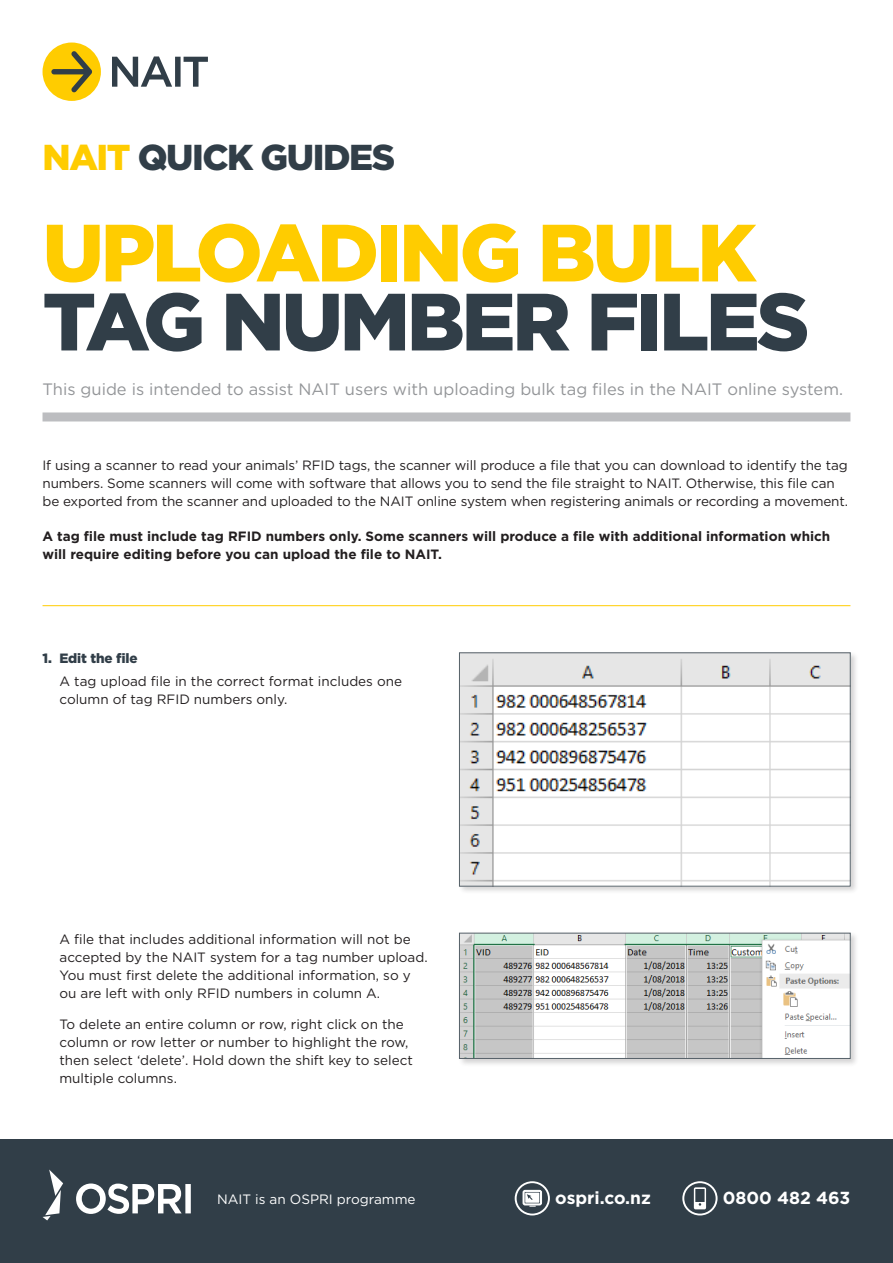
<style>
.page{position:relative;width:893px;height:1263px;background:#fff}
.page>*{position:absolute;margin:0;border:0;box-sizing:border-box;transform-origin:0 0}
.Heading{font:900 81px/69px "Gotham";letter-spacing:-.04em;color:#313e48}
.Heading-2{font:900 36px "Gotham";letter-spacing:-.04em;color:#313e48}
.t1{font:700 17.4px "Gotham";color:#fff}
.Intro{font:16.5px "Gotham";color:#939598}
.BODY{font:13.5px/18px "Gotham";letter-spacing:-.01em;color:#231f20}
.BODY-2{font:700 13.5px/18px "Gotham";color:#231f20}
.t2{font:13.5px "Gotham";color:#fff}
.SUB_SECTION_HEADING{font:900 13.5px "Gotham";letter-spacing:-.01em;color:#313e48}
.s1{color:#fc0}
</style>
<div class="page">
<div style="left:0;top:1140px;width:893px;height:123px;background:#313e48"></div>
<svg style="left:515px;top:1181px;width:35px;height:34px"></svg>
<svg style="left:682px;top:1181px;width:36px;height:34px"></svg>
<svg style="left:43px;top:1169px;width:148px;height:51px"></svg>
<div style="left:458px;top:651px;width:401px;height:244px;background:#231f20;opacity:.2"></div>
<img style="left:461px;top:655px;width:387px;height:229px">
<div style="left:458px;top:931px;width:401px;height:136px;background:#231f20;opacity:.2"></div>
<img style="left:461px;top:935px;width:387px;height:122px">
<div style="left:459px;top:933px;width:391px;height:126px;border:1px solid #566169"></div>
<hr style="left:43px;top:605px;width:807px;height:1px;background:#fc0">
<div style="left:43px;top:412px;width:807px;height:9px;background:#bcbdc0"></div>
<div style="left:43px;top:43px;width:58px;height:58px;background:#fc0;border-radius:50%"></div>
<svg style="left:51px;top:51px;width:41px;height:41px"></svg>
<svg style="left:112px;top:56px;width:96px;height:31px"></svg>
<p class="Heading-2" style="left:43px;top:132px;width:354px"><span class="s1">NAIT</span> QUICK GUIDES</p>
<p class="Heading" style="left:43px;top:217px;width:768px"><span class="s1">UPLOADING BULK<br></span>TAG NUMBER FILES</p>
<p class="Intro" style="left:43px;top:379px;width:802px">This guide is intended to assist NAIT users with uploading bulk tag files in the NAIT online system.</p>
<p class="BODY" style="left:43px;top:456px;width:807px">If using a scanner to read your animals’ RFID tags, the scanner will produce a file that you can download to identify the tag numbers. Some scanners will come with software that allows you to send the file straight to NAIT. Otherwise, this file can be exported from the scanner and uploaded to the NAIT online system when registering animals or recording a movement.</p>
<p class="BODY-2" style="left:43px;top:527px;width:789px">A tag file must include tag RFID numbers only. Some scanners will produce a file with additional information which will require editing before you can upload the file to NAIT.</p>
<p class="SUB_SECTION_HEADING" style="left:43px;top:649px;width:97px">1. Edit the file</p>
<p class="BODY" style="left:60px;top:672px;width:344px">A tag upload file in the correct format includes one column of tag RFID numbers only.</p>
<p class="BODY" style="left:60px;top:930px;width:370px">A file that includes additional information will not be accepted by the NAIT system for a tag number upload.<br>You must first delete the additional information, so y ou are left with only RFID numbers in column A.</p>
<p class="BODY" style="left:60px;top:1014px;width:355px">To delete an entire column or row, right click on the column or row letter or number to highlight the row, then select ‘delete’. Hold down the shift key to select multiple columns.</p>
<p class="t2" style="left:217px;top:1191px;width:200px">NAIT is an OSPRI programme</p>
<p class="t1" style="left:555px;top:1187px;width:97px">ospri.co.nz</p>
<p class="t1" style="left:723px;top:1187px;width:129px">0800 482 463</p>
</div>
